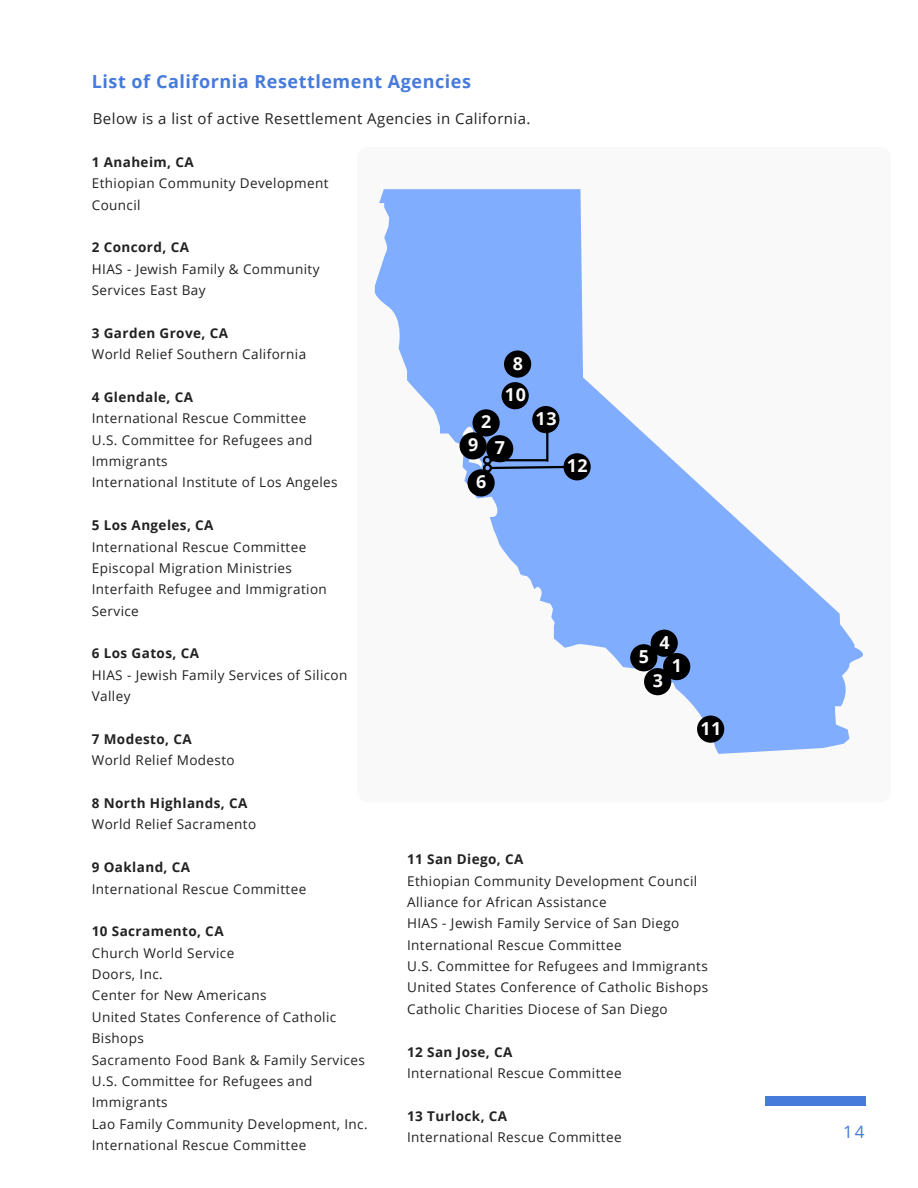
<style>
.page{position:relative;width:918px;height:1188px;background:#fff}
.page>*{position:absolute;margin:0;border:0;box-sizing:border-box;transform-origin:0 0}
.t1{font:700 18px "Open Sans";letter-spacing:.03em;color:#467adb}
.t2{font:700 17.85px "Open Sans";letter-spacing:.03em;color:#f9f9f9}
.t3{font:17.1px "Open Sans";color:#467adb}
.t4{font:15px "Open Sans";letter-spacing:.03em;color:#222}
.t5{font:13.5px/21.3px "Open Sans";letter-spacing:.03em;color:#222}
.t6{font:700 13.5px "Open Sans";letter-spacing:.03em;color:#222}
</style>
<div class="page">
<div style="left:765px;top:1096px;width:100px;height:9px;background:#467adb"></div>
<svg style="left:374px;top:189px;width:489px;height:565px"></svg>
<svg style="left:491px;top:465px;width:73px;height:5px"></svg>
<div style="left:483px;top:463px;width:9px;height:10px;border:2px solid #000;border-radius:50%"></div>
<div style="left:663px;top:653px;width:27px;height:27px;background:#000;border-radius:50%"></div>
<div style="left:473px;top:409px;width:27px;height:28px;background:#000;border-radius:50%"></div>
<div style="left:644px;top:668px;width:27px;height:27px;background:#000;border-radius:50%"></div>
<div style="left:651px;top:630px;width:27px;height:27px;background:#000;border-radius:50%"></div>
<div style="left:630px;top:644px;width:27px;height:27px;background:#000;border-radius:50%"></div>
<div style="left:467px;top:469px;width:28px;height:27px;background:#000;border-radius:50%"></div>
<div style="left:486px;top:435px;width:27px;height:27px;background:#000;border-radius:50%"></div>
<div style="left:504px;top:350px;width:27px;height:28px;background:#000;border-radius:50%"></div>
<div style="left:460px;top:432px;width:27px;height:28px;background:#000;border-radius:50%"></div>
<div style="left:502px;top:382px;width:27px;height:27px;background:#000;border-radius:50%"></div>
<div style="left:697px;top:716px;width:27px;height:27px;background:#000;border-radius:50%"></div>
<div style="left:564px;top:453px;width:27px;height:27px;background:#000;border-radius:50%"></div>
<hr style="left:491px;top:459px;width:57px;height:2px;background:#000">
<div style="left:483px;top:456px;width:9px;height:9px;border:2px solid #000;border-radius:50%"></div>
<hr style="left:546px;top:428px;width:2px;height:33px;background:#000">
<div style="left:532px;top:406px;width:27px;height:27px;background:#000;border-radius:50%"></div>
<p class="t1" style="left:92px;top:68px;width:381px">List of California Resettlement Agencies</p>
<p class="t4" style="left:93px;top:108px;width:439px">Below is a list of active Resettlement Agencies in California.</p>
<p class="t6" style="left:92px;top:152px;width:103px">1 Anaheim, CA</p>
<p class="t5" style="left:92px;top:172px;width:238px">Ethiopian Community Development<br>Council</p>
<p class="t6" style="left:92px;top:238px;width:99px">2 Concord, CA</p>
<p class="t5" style="left:92px;top:258px;width:229px">HIAS - Jewish Family &amp; Community<br>Services East Bay</p>
<p class="t6" style="left:92px;top:323px;width:138px">3 Garden Grove, CA</p>
<p class="t5" style="left:92px;top:343px;width:216px">World Relief Southern California</p>
<p class="t6" style="left:92px;top:387px;width:103px">4 Glendale, CA</p>
<p class="t5" style="left:92px;top:407px;width:216px">International Rescue Committee</p>
<p class="t5" style="left:92px;top:429px;width:222px">U.S. Committee for Refugees and<br>Immigrants</p>
<p class="t5" style="left:92px;top:471px;width:247px">International Institute of Los Angeles</p>
<p class="t6" style="left:92px;top:516px;width:123px">5 Los Angeles, CA</p>
<p class="t5" style="left:92px;top:536px;width:216px">International Rescue Committee</p>
<p class="t5" style="left:92px;top:557px;width:202px">Episcopal Migration Ministries</p>
<p class="t5" style="left:92px;top:578px;width:237px">Interfaith Refugee and Immigration<br>Service</p>
<p class="t6" style="left:92px;top:644px;width:109px">6 Los Gatos, CA</p>
<p class="t5" style="left:92px;top:664px;width:257px">HIAS - Jewish Family Services of Silicon<br>Valley</p>
<p class="t6" style="left:92px;top:729px;width:101px">7 Modesto, CA</p>
<p class="t5" style="left:92px;top:749px;width:145px">World Relief Modesto</p>
<p class="t6" style="left:92px;top:794px;width:157px">8 North Highlands, CA</p>
<p class="t5" style="left:92px;top:813px;width:166px">World Relief Sacramento</p>
<p class="t6" style="left:92px;top:858px;width:100px">9 Oakland, CA</p>
<p class="t5" style="left:92px;top:878px;width:216px">International Rescue Committee</p>
<p class="t6" style="left:92px;top:922px;width:133px">10 Sacramento, CA</p>
<p class="t5" style="left:92px;top:942px;width:144px">Church World Service</p>
<p class="t5" style="left:92px;top:963px;width:73px">Doors, Inc.</p>
<p class="t5" style="left:92px;top:984px;width:176px">Center for New Americans</p>
<p class="t5" style="left:92px;top:1006px;width:246px">United States Conference of Catholic<br>Bishops</p>
<p class="t5" style="left:92px;top:1049px;width:275px">Sacramento Food Bank &amp; Family Services</p>
<p class="t5" style="left:92px;top:1070px;width:222px">U.S. Committee for Refugees and<br>Immigrants</p>
<p class="t5" style="left:92px;top:1113px;width:277px">Lao Family Community Development, Inc.</p>
<p class="t5" style="left:92px;top:1134px;width:216px">International Rescue Committee</p>
<p class="t2" style="left:513px;top:351px;width:12px">8</p>
<p class="t2" style="left:481px;top:409px;width:12px">2</p>
<p class="t2" style="left:505px;top:382px;width:22px">10</p>
<p class="t2" style="left:468px;top:432px;width:12px">9</p>
<p class="t2" style="left:476px;top:469px;width:12px">6</p>
<p class="t2" style="left:495px;top:435px;width:12px">7</p>
<p class="t2" style="left:536px;top:406px;width:22px">13</p>
<p class="t2" style="left:567px;top:453px;width:22px">12</p>
<p class="t2" style="left:659px;top:630px;width:12px">4</p>
<p class="t2" style="left:639px;top:644px;width:12px">5</p>
<p class="t2" style="left:672px;top:653px;width:12px">1</p>
<p class="t2" style="left:653px;top:668px;width:12px">3</p>
<p class="t2" style="left:700px;top:716px;width:22px">11</p>
<p class="t6" style="left:407px;top:850px;width:118px">11 San Diego, CA</p>
<p class="t5" style="left:407px;top:870px;width:292px">Ethiopian Community Development Council</p>
<p class="t5" style="left:407px;top:891px;width:201px">Alliance for African Assistance</p>
<p class="t5" style="left:407px;top:912px;width:274px">HIAS - Jewish Family Service of San Diego</p>
<p class="t5" style="left:407px;top:934px;width:216px">International Rescue Committee</p>
<p class="t5" style="left:407px;top:955px;width:302px">U.S. Committee for Refugees and Immigrants</p>
<p class="t5" style="left:407px;top:977px;width:303px">United States Conference of Catholic Bishops</p>
<p class="t5" style="left:407px;top:998px;width:262px">Catholic Charities Diocese of San Diego</p>
<p class="t6" style="left:407px;top:1042px;width:107px">12 San Jose, CA</p>
<p class="t5" style="left:407px;top:1062px;width:216px">International Rescue Committee</p>
<p class="t6" style="left:407px;top:1106px;width:102px">13 Turlock, CA</p>
<p class="t5" style="left:407px;top:1126px;width:216px">International Rescue Committee</p>
<p class="t3" style="left:843px;top:1120px;width:23px">14</p>
</div>
